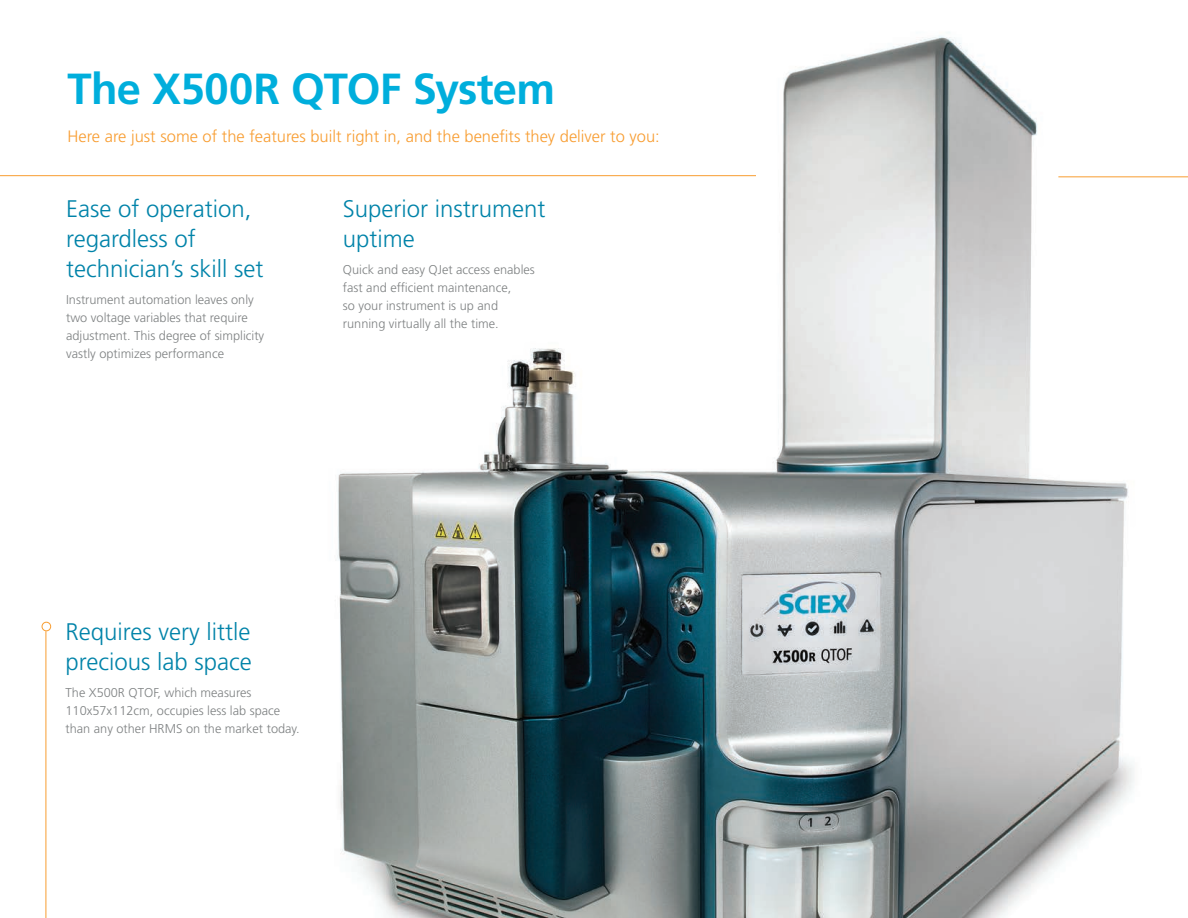
<style>
.page{position:relative;width:1188px;height:918px;background:#fff}
.page>*{position:absolute;margin:0;border:0;box-sizing:border-box;transform-origin:0 0}
.t1{font:700 43.5px "Frutiger";letter-spacing:-.015em;color:#00aedc}
.Leader_header{font:300 24px/30px "Frutiger LT Std";color:#0083a9}
.Subhead{font:300 16.5px "Frutiger LT Std";color:#f89d31}
.Body_Copy{font:300 12.75px/18px "Frutiger LT Std";color:#7e8182}
</style>
<div class="page">
<img style="left:227px;top:32px;width:915px;height:886px">
<hr style="left:0;top:175px;width:756px;height:1px;background:#f89d31">
<hr style="left:1058px;top:176px;width:130px;height:1px;background:#f89d31">
<div style="left:42px;top:622px;width:9px;height:9px;border:1px solid #f89d31;border-radius:50%"></div>
<hr style="left:46px;top:631px;width:1px;height:287px;background:#f89d31">
<p class="t1" style="left:68px;top:63px;width:489px">The X500R QTOF System</p>
<p class="Subhead" style="left:68px;top:127px;width:594px">Here are just some of the features built right in, and the benefits they deliver to you:</p>
<p class="Leader_header" style="left:66px;top:194px;width:199px">Ease of operation, regardless of technician’s skill set</p>
<p class="Body_Copy" style="left:66px;top:291px;width:200px">Instrument automation leaves only two voltage variables that require adjustment. This degree of simplicity vastly optimizes performance</p>
<p class="Leader_header" style="left:343px;top:194px;width:204px">Superior instrument uptime</p>
<p class="Body_Copy" style="left:343px;top:261px;width:193px">Quick and easy QJet access enables fast and efficient maintenance,<br>so your instrument is up and running virtually all the time.</p>
<p class="Leader_header" style="left:66px;top:617px;width:188px">Requires very little precious lab space</p>
<p class="Body_Copy" style="left:66px;top:684px;width:236px">The X500R QTOF, which measures<br>110x57x112cm, occupies less lab space than any other HRMS on the market today.</p>
</div>
